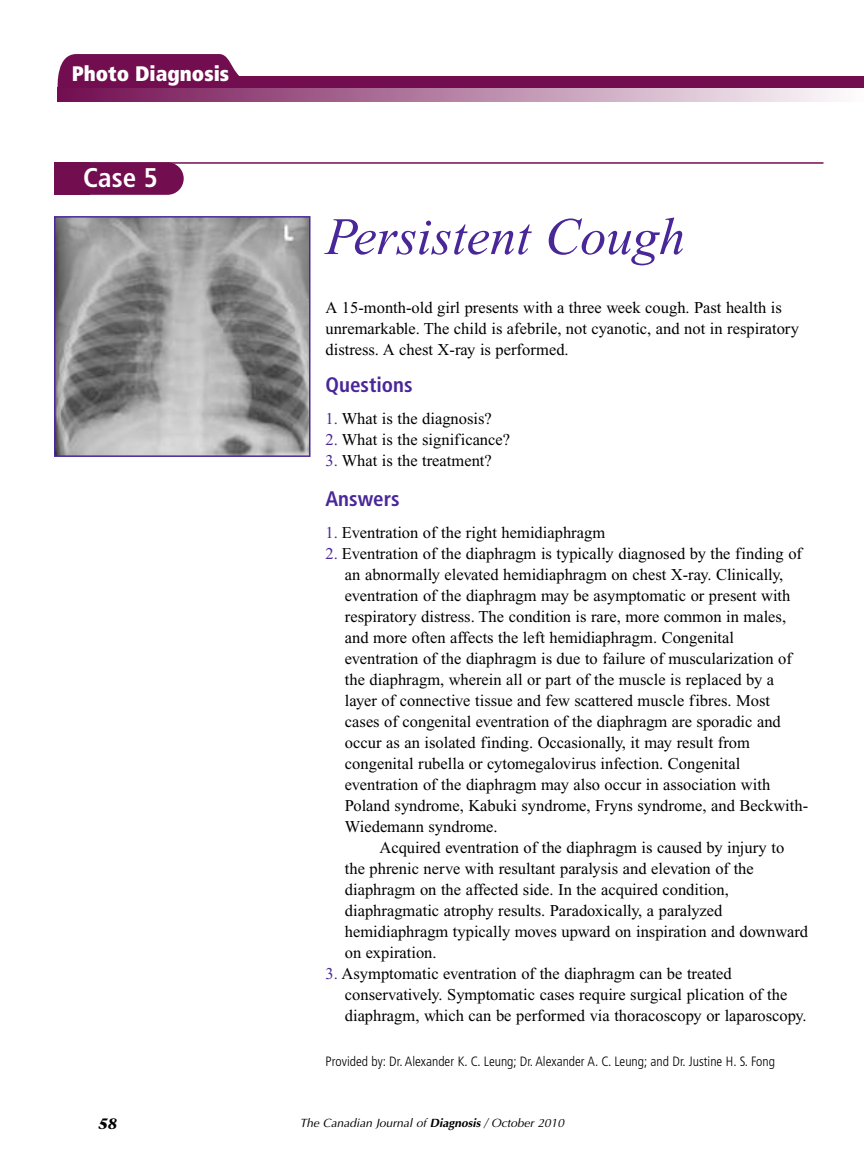
<style>
.page{position:relative;width:864px;height:1175px;background:#fff}
.page>*{position:absolute;margin:0;border:0;box-sizing:border-box;transform-origin:0 0}
.t1{font:italic 52.5px "Times New Roman";color:#492798}
.t2{font:700 condensed 27px "Frutiger";color:#fff}
.t3{font:700 condensed 21px "Frutiger";color:#492798}
.t4{font:900 condensed 21px "Frutiger";color:#fff}
.t5{font:16.5px/21px "Times New Roman";color:#000}
.t6{font:italic 700 15px "Stone Serif";color:#000}
.t7{font:300 condensed 13.5px "Frutiger";color:#000}
.t8{font:italic 12px "Optima";color:#000}
.s1{color:#492798}
.s2{font-weight:700}
</style>
<div class="page">
<hr style="left:69px;top:162px;width:755px;height:2px;background:#720d50">
<div style="left:55px;top:162px;width:129px;height:33px;background:#720d50;border-radius:16px"></div>
<div style="left:54px;top:162px;width:36px;height:33px;background:#720d50"></div>
<svg style="left:57px;top:54px;width:183px;height:34px;background:#88336c"></svg>
<div style="left:59px;top:76px;width:805px;height:13px;background:#720d50"></div>
<div style="left:62px;top:64px;width:169px;height:34px;background:#720d50"></div>
<svg style="left:57px;top:89px;width:777px;height:12px;background:#b580a3"></svg>
<img style="left:57px;top:219px;width:250px;height:235px">
<div style="left:54px;top:216px;width:256px;height:241px;border:2px solid #492798"></div>
<p class="t4" style="left:72px;top:66px;width:159px">Photo Diagnosis</p>
<h2 class="t2" style="left:83px;top:167px;width:76px">Case 5</h2>
<h1 class="t1" style="left:326px;top:217px;width:361px">Persistent Cough</h1>
<p class="t5" style="left:325px;top:299px;width:475px">A 15-month-old girl presents with a three week cough. Past health is unremarkable. The child is afebrile, not cyanotic, and not in respiratory distress. A chest X-ray is performed.</p>
<p class="t3" style="left:326px;top:376px;width:89px">Questions</p>
<p class="t5" style="left:326px;top:410px;width:168px"><span class="s1">1.</span> What is the diagnosis?</p>
<p class="t5" style="left:326px;top:431px;width:186px"><span class="s1">2.</span> What is the significance?</p>
<p class="t5" style="left:326px;top:452px;width:168px"><span class="s1">3.</span> What is the treatment?</p>
<p class="t3" style="left:326px;top:490px;width:76px">Answers</p>
<p class="t5" style="left:326px;top:523px;width:281px"><span class="s1">1.</span> Eventration of the right hemidiaphragm</p>
<p class="t5" style="left:345px;top:544px;width:465px;text-indent:-19px"><span class="s1">2.</span> Eventration of the diaphragm is typically diagnosed by the finding of an abnormally elevated hemidiaphragm on chest X-ray. Clinically, eventration of the diaphragm may be asymptomatic or present with respiratory distress. The condition is rare, more common in males, and more often affects the left hemidiaphragm. Congenital eventration of the diaphragm is due to failure of muscularization of the diaphragm, wherein all or part of the muscle is replaced by a layer of connective tissue and few scattered muscle fibres. Most cases of congenital eventration of the diaphragm are sporadic and occur as an isolated finding. Occasionally, it may result from congenital rubella or cytomegalovirus infection. Congenital eventration of the diaphragm may also occur in association with Poland syndrome, Kabuki syndrome, Fryns syndrome, and Beckwith-Wiedemann syndrome.</p>
<p class="t5" style="left:345px;top:838px;width:465px;text-indent:35px">Acquired eventration of the diaphragm is caused by injury to the phrenic nerve with resultant paralysis and elevation of the diaphragm on the affected side. In the acquired condition, diaphragmatic atrophy results. Paradoxically, a paralyzed hemidiaphragm typically moves upward on inspiration and downward on expiration.</p>
<p class="t5" style="left:345px;top:964px;width:463px;text-indent:-19px"><span class="s1">3.</span> Asymptomatic eventration of the diaphragm can be treated conservatively. Symptomatic cases require surgical plication of the diaphragm, which can be performed via thoracoscopy or laparoscopy.</p>
<p class="t7" style="left:326px;top:1056px;width:451px">Provided by: Dr. Alexander K. C. Leung; Dr. Alexander A. C. Leung; and Dr. Justine H. S. Fong</p>
<p class="t6" style="left:98px;top:1118px;width:20px">58</p>
<p class="t8" style="left:300px;top:1115px;width:266px">The Canadian Journal of <span class="s2">Diagnosis</span> / October 2010</p>
</div>
